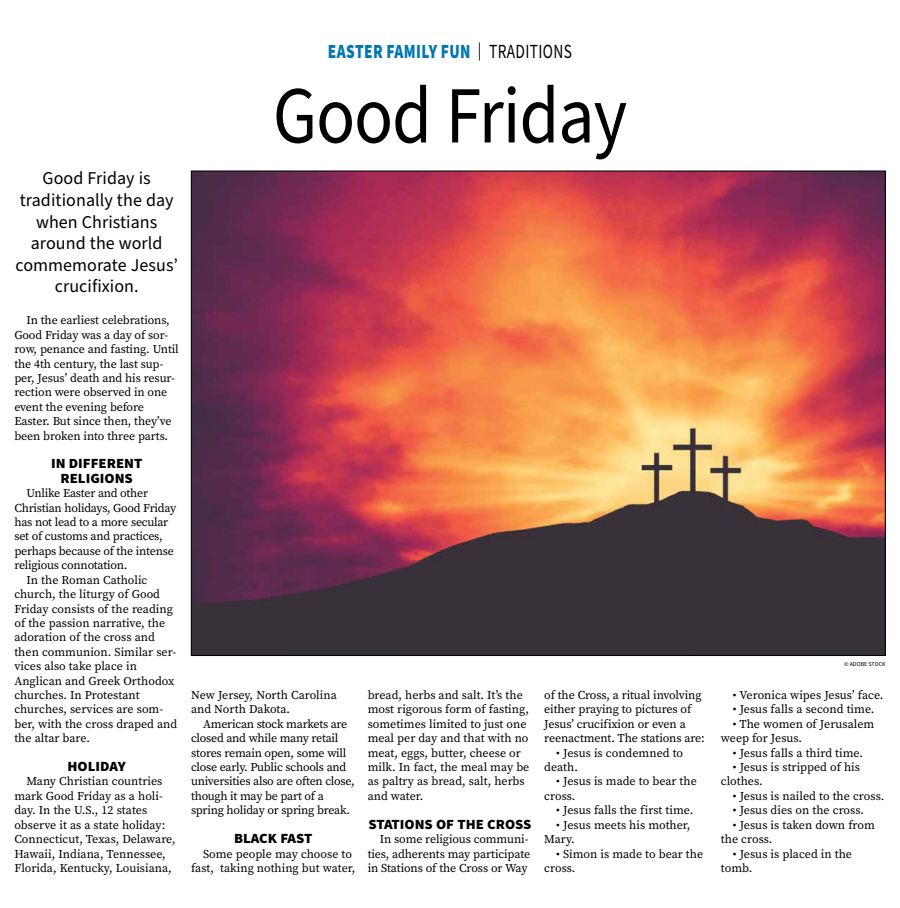
<style>
.page{position:relative;width:900px;height:908px;background:#fff}
.page>*{position:absolute;margin:0;border:0;box-sizing:border-box;transform-origin:0 0}
.t1{font:81px "Source Sans Pro";letter-spacing:-.015em;color:#000;scale:.89 1}
.t2{font:900 20px "Source Sans Pro";letter-spacing:.025em;color:#0077b1;scale:.77 1}
.t3{font:18px/21.6px "Source Sans Pro";letter-spacing:.005em;color:#000;text-align:center}
.t4{font:900 14px/14.4px "Source Sans Pro";color:#000;text-align:center;scale:1.05 1}
.t5{font:12px/14.4px "Source Serif Pro";letter-spacing:-.01em;color:#000}
.t6{font:6px "Source Sans Pro";color:#000}
.s1{font-weight:400;font-size:18px;color:#000}
.s2{font-weight:400;color:#000}
</style>
<div class="page">
<img style="left:193px;top:173px;width:691px;height:480px">
<h3 class="t3" style="left:16px;top:168px;width:164px">Good Friday is traditionally the day when Christians around the world commemorate Jesus’ crucifixion.</h3>
<p class="t5" style="left:14px;top:313px;width:166px;text-indent:12px">In the earliest celebrations,<br>Good Friday was a day of sor&shy;row, penance and fasting. Until the 4th century, the last sup&shy;per, Jesus’ death and his resur&shy;rection were observed in one event the evening before<br>Easter. But since then, they’ve been broken into three parts.</p>
<p class="t4" style="left:51px;top:456px;width:89px">IN DIFFERENT<br>RELIGIONS</p>
<p class="t5" style="left:26px;top:486px;width:123px">Unlike Easter and other</p>
<p class="t5" style="left:14px;top:500px;width:163px">Christian holidays, Good Friday</p>
<p class="t5" style="left:14px;top:514px;width:155px">has not lead to a more secular</p>
<p class="t5" style="left:14px;top:529px;width:150px">set of customs and practices,</p>
<p class="t5" style="left:14px;top:543px;width:161px">perhaps because of the intense</p>
<p class="t5" style="left:14px;top:558px;width:115px">religious connotation.</p>
<p class="t5" style="left:26px;top:572px;width:123px">In the Roman Catholic</p>
<p class="t5" style="left:14px;top:586px;width:147px">church, the liturgy of Good</p>
<p class="t5" style="left:14px;top:601px;width:160px">Friday consists of the reading</p>
<p class="t5" style="left:14px;top:615px;width:152px">of the passion narrative, the</p>
<p class="t5" style="left:14px;top:630px;width:142px">adoration of the cross and</p>
<p class="t5" style="left:14px;top:644px;width:163px">then communion. Similar ser-</p>
<p class="t5" style="left:14px;top:658px;width:124px">vices also take place in</p>
<p class="t5" style="left:14px;top:673px;width:162px">Anglican and Greek Orthodox</p>
<p class="t5" style="left:14px;top:687px;width:127px">churches. In Protestant</p>
<p class="t5" style="left:14px;top:702px;width:150px">churches, services are som-</p>
<p class="t5" style="left:14px;top:716px;width:164px">ber, with the cross draped and</p>
<p class="t5" style="left:14px;top:730px;width:77px">the altar bare.</p>
<p class="t4" style="left:68px;top:759px;width:57px">HOLIDAY</p>
<p class="t5" style="left:14px;top:774px;width:163px;text-indent:12px">Many Christian countries mark Good Friday as a holi&shy;day. In the U.S., 12 states observe it as a state holiday:<br>Connecticut, Texas, Delaware,<br>Hawaii, Indiana, Tennessee,<br>Florida, Kentucky, Louisiana,</p>
<h2 class="t2" style="left:328px;top:38px;width:319px">EASTER FAMILY FUN <span class="s1">|</span> <span class="s2">TRADITIONS</span></h2>
<h1 class="t1" style="left:273px;top:61px;width:400px">Good Friday</h1>
<p class="t5" style="left:191px;top:687px;width:147px">New Jersey, North Carolina and North Dakota.</p>
<p class="t5" style="left:191px;top:716px;width:165px;text-indent:12px">American stock markets are closed and while many retail stores remain open, some will close early. Public schools and universities also are often close, though it may be part of a spring holiday or spring break.</p>
<p class="t4" style="left:234px;top:831px;width:76px">BLACK FAST</p>
<p class="t5" style="left:191px;top:846px;width:166px;text-align:right">Some people may choose to fast, taking nothing but water,</p>
<p class="t5" style="left:368px;top:687px;width:163px">bread, herbs and salt. It’s the most rigorous form of fasting, sometimes limited to just one meal per day and that with no meat, eggs, butter, cheese or milk. In fact, the meal may be as paltry as bread, salt, herbs and water.</p>
<p class="t4" style="left:369px;top:816px;width:157px">STATIONS OF THE CROSS</p>
<p class="t5" style="left:368px;top:831px;width:164px;text-indent:12px">In some religious communi&shy;ties, adherents may participate in Stations of the Cross or Way</p>
<p class="t5" style="left:544px;top:687px;width:162px">of the Cross, a ritual involving either praying to pictures of<br>Jesus’ crucifixion or even a reenactment. The stations are:</p>
<p class="t5" style="left:544px;top:745px;width:140px;text-indent:12px">• Jesus is condemned to death.</p>
<p class="t5" style="left:544px;top:774px;width:154px;text-indent:12px">• Jesus is made to bear the cross.</p>
<p class="t5" style="left:556px;top:802px;width:139px">• Jesus falls the first time.</p>
<p class="t5" style="left:544px;top:817px;width:148px;text-indent:12px">• Jesus meets his mother,<br>Mary.</p>
<p class="t5" style="left:544px;top:846px;width:160px;text-indent:12px">• Simon is made to bear the cross.</p>
<p class="t6" style="left:844px;top:660px;width:43px">© ADOBE STOCK</p>
<p class="t5" style="left:733px;top:687px;width:152px">• Veronica wipes Jesus’ face.</p>
<p class="t5" style="left:733px;top:702px;width:143px">• Jesus falls a second time.</p>
<p class="t5" style="left:721px;top:716px;width:155px;text-indent:12px">• The women of Jerusalem weep for Jesus.</p>
<p class="t5" style="left:733px;top:745px;width:132px">• Jesus falls a third time.</p>
<p class="t5" style="left:721px;top:759px;width:141px;text-indent:12px">• Jesus is stripped of his clothes.</p>
<p class="t5" style="left:733px;top:788px;width:153px">• Jesus is nailed to the cross.</p>
<p class="t5" style="left:733px;top:802px;width:133px">• Jesus dies on the cross.</p>
<p class="t5" style="left:721px;top:817px;width:156px;text-indent:12px">• Jesus is taken down from the cross.</p>
<p class="t5" style="left:721px;top:846px;width:133px;text-indent:12px">• Jesus is placed in the tomb.</p>
</div>
